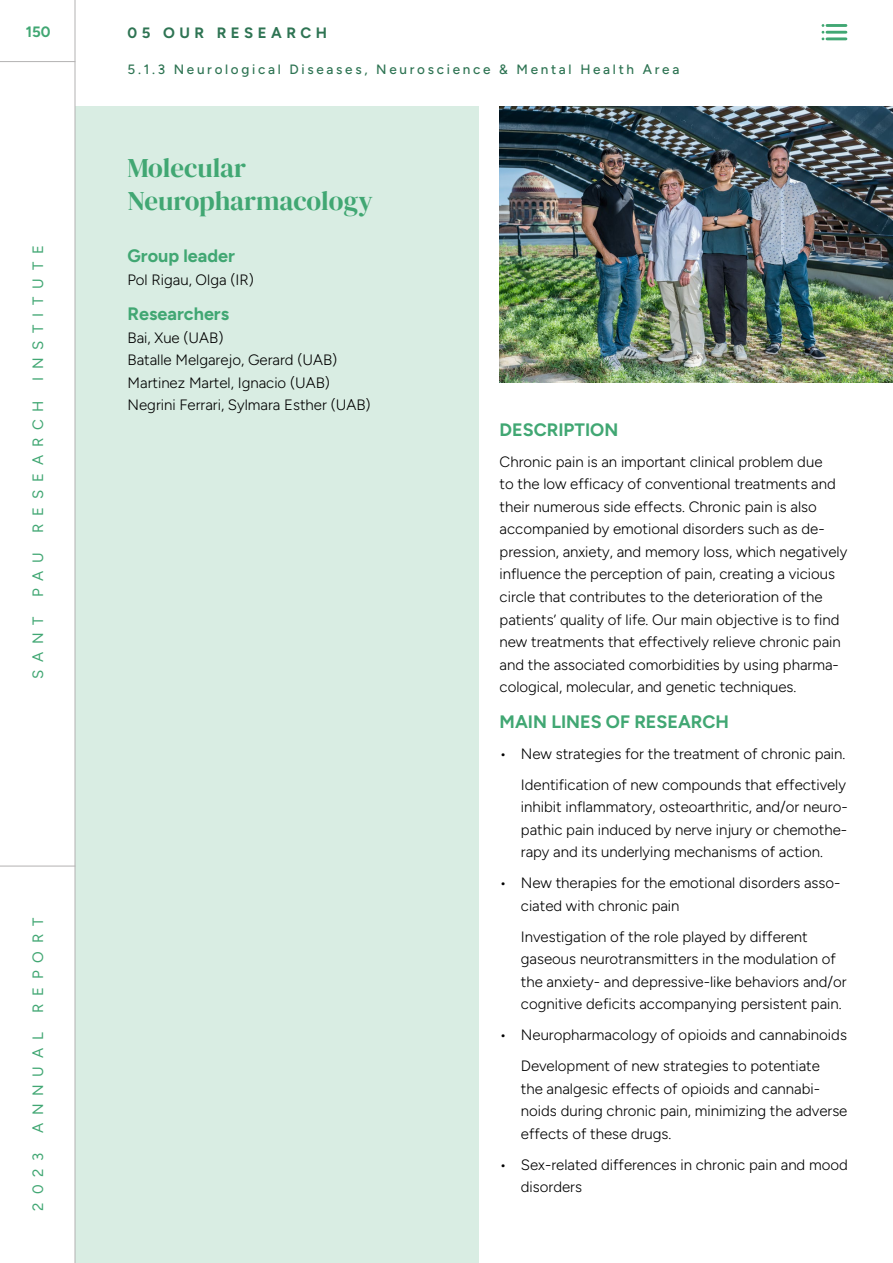
<style>
.page{position:relative;width:893px;height:1263px;background:#fff}
.page>*{position:absolute;margin:0;border:0;box-sizing:border-box;transform-origin:0 0}
.t1{font:27px/33px "DM Serif Display";letter-spacing:-.005em;color:#41a773}
.Subtitol_research_group{font:700 18px "Figtree";color:#41a773}
.Subtitol_research_group-2{font:300 15px/22.5px "Figtree";color:#000}
.Llista_noms_research_group{font:300 15px "Figtree";color:#000}
.t2{font:15px "Figtree";letter-spacing:.52em;color:#41a773}
.t3{font:700 15px "Figtree";letter-spacing:.3em;color:#2e7453}
.t4{font:700 15px "Figtree";color:#41a773}
.t5{font:500 13.5px "Figtree";letter-spacing:.2em;color:#2e7453}
</style>
<div class="page">
<div style="left:75px;top:106px;width:403px;height:1157px;background:#d9ede3"></div>
<img style="left:500px;top:106px;width:393px;height:277px">
<hr style="left:75px;top:0;width:1px;height:1263px;background:#b3b2b2">
<hr style="left:0;top:61px;width:75px;height:1px;background:#b3b2b2">
<hr style="left:0;top:866px;width:75px;height:1px;background:#b3b2b2">
<hr style="left:827px;top:24px;width:19px;height:3px;background:#41a773">
<hr style="left:827px;top:31px;width:19px;height:3px;background:#41a773">
<hr style="left:827px;top:37px;width:19px;height:3px;background:#41a773">
<p class="t4" style="left:26px;top:22px;width:26px">150</p>
<p class="t2" style="left:30px;top:381px;width:137px;rotate:-90deg">INSTITUTE</p>
<p class="t2" style="left:30px;top:533px;width:134px;rotate:-90deg">RESEARCH</p>
<p class="t2" style="left:30px;top:597px;width:47px;rotate:-90deg">PAU</p>
<p class="t2" style="left:30px;top:679px;width:64px;rotate:-90deg">SANT</p>
<p class="t2" style="left:30px;top:1013px;width:97px;rotate:-90deg">REPORT</p>
<p class="t2" style="left:30px;top:1133px;width:102px;rotate:-90deg">ANNUAL</p>
<p class="t2" style="left:30px;top:1210px;width:59px;rotate:-90deg">2023</p>
<p class="t3" style="left:128px;top:23px;width:201px">05 OUR RESEARCH</p>
<p class="t5" style="left:128px;top:62px;width:553px">5.1.3 Neurological Diseases, Neuroscience &amp; Mental Health Area</p>
<p class="t1" style="left:128px;top:152px;width:247px">Molecular<br>Neuropharmacology</p>
<p class="Subtitol_research_group" style="left:128px;top:245px;width:109px">Group leader</p>
<p class="Llista_noms_research_group" style="left:128px;top:271px;width:128px">Pol Rigau, Olga (IR)</p>
<p class="Subtitol_research_group" style="left:128px;top:303px;width:103px">Researchers</p>
<p class="Llista_noms_research_group" style="left:128px;top:329px;width:97px">Bai, Xue (UAB)</p>
<p class="Llista_noms_research_group" style="left:128px;top:352px;width:211px">Batalle Melgarejo, Gerard (UAB)</p>
<p class="Llista_noms_research_group" style="left:128px;top:374px;width:204px">Martinez Martel, Ignacio (UAB)</p>
<p class="Llista_noms_research_group" style="left:128px;top:397px;width:245px">Negrini Ferrari, Sylmara Esther (UAB)</p>
<p class="Subtitol_research_group" style="left:500px;top:419px;width:120px">DESCRIPTION</p>
<p class="Subtitol_research_group-2" style="left:500px;top:450px;width:349px">Chronic pain is an important clinical problem due<br>to the low efficacy of conventional treatments and their numerous side effects. Chronic pain is also accompanied by emotional disorders such as de&shy;pression, anxiety, and memory loss, which negatively influence the perception of pain, creating a vicious circle that contributes to the deterioration of the patients’ quality of life. Our main objective is to find new treatments that effectively relieve chronic pain and the associated comorbidities by using pharma&shy;cological, molecular, and genetic techniques.</p>
<p class="Subtitol_research_group" style="left:500px;top:710px;width:231px">MAIN LINES OF RESEARCH</p>
<p class="Subtitol_research_group-2" style="left:500px;top:742px;width:347px">• New strategies for the treatment of chronic pain.</p>
<p class="Subtitol_research_group-2" style="left:521px;top:773px;width:328px;text-align:justify">Identification of new compounds that effectively inhibit inflammatory, osteoarthritic, and/or neuro&shy;pathic pain induced by nerve injury or chemothe&shy;rapy and its underlying mechanisms of action.</p>
<p class="Subtitol_research_group-2" style="left:521px;top:871px;width:321px;text-indent:-21px">• New therapies for the emotional disorders asso&shy;ciated with chronic pain</p>
<p class="Subtitol_research_group-2" style="left:521px;top:925px;width:327px">Investigation of the role played by different gaseous neurotransmitters in the modulation of the anxiety- and depressive-like behaviors and/or cognitive deficits accompanying persistent pain.</p>
<p class="Subtitol_research_group-2" style="left:500px;top:1024px;width:349px">• Neuropharmacology of opioids and cannabinoids</p>
<p class="Subtitol_research_group-2" style="left:521px;top:1055px;width:328px">Development of new strategies to potentiate<br>the analgesic effects of opioids and cannabi&shy;noids during chronic pain, minimizing the adverse effects of these drugs.</p>
<p class="Subtitol_research_group-2" style="left:521px;top:1153px;width:328px;text-indent:-21px">• Sex-related differences in chronic pain and mood disorders</p>
</div>
